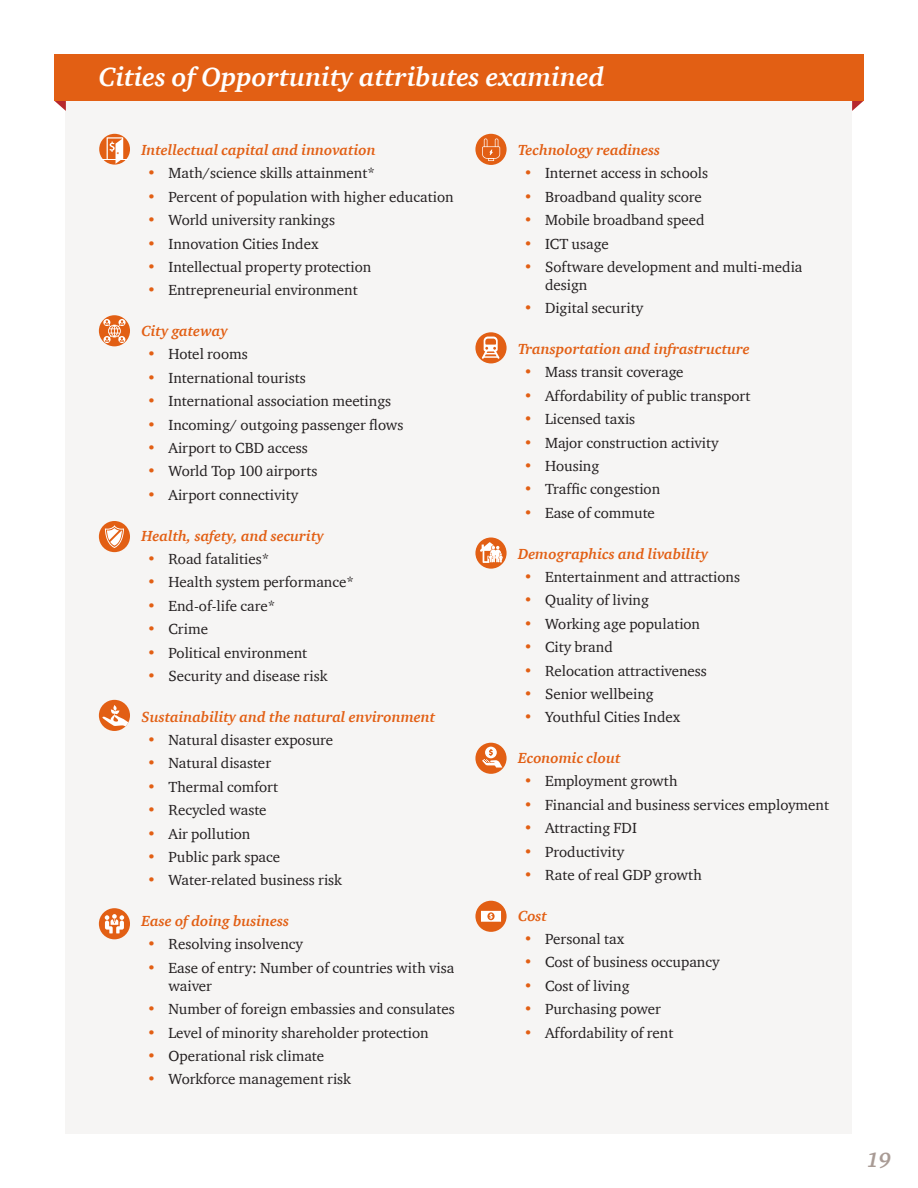
<style>
.page{position:relative;width:918px;height:1188px;background:#fff}
.page>*{position:absolute;margin:0;border:0;box-sizing:border-box;transform-origin:0 0}
.t1{font:italic 700 27px "ITC Charter Com";color:#fff}
.t2{font:italic 700 21px "ITC Charter Com";color:#a99b95}
.t3{font:15px/18px "ITC Charter Com";color:#231f20}
.t4{font:italic 700 15px "ITC Charter Com";color:#e25f14}
.s1{color:#e25f14}
</style>
<div class="page">
<div style="left:66px;top:59px;width:786px;height:1075px;background:#f6f5f4"></div>
<svg style="left:54px;top:100px;width:12px;height:11px"></svg>
<svg style="left:852px;top:100px;width:12px;height:11px"></svg>
<div style="left:54px;top:54px;width:810px;height:46px;background:#e25f14"></div>
<svg style="left:99px;top:134px;width:31px;height:31px"></svg>
<svg style="left:101px;top:137px;width:26px;height:27px"></svg>
<svg style="left:475px;top:134px;width:32px;height:31px"></svg>
<svg style="left:482px;top:138px;width:18px;height:23px"></svg>
<div style="left:99px;top:315px;width:31px;height:31px;background:#e25f14;border-radius:50%"></div>
<svg style="left:103px;top:319px;width:23px;height:24px"></svg>
<div style="left:475px;top:332px;width:32px;height:31px;background:#e25f14;border-radius:50%"></div>
<svg style="left:482px;top:337px;width:18px;height:22px"></svg>
<div style="left:99px;top:521px;width:31px;height:31px;background:#e25f14;border-radius:50%"></div>
<svg style="left:105px;top:525px;width:19px;height:23px"></svg>
<div style="left:99px;top:700px;width:31px;height:31px;background:#e25f14;border-radius:50%"></div>
<svg style="left:101px;top:705px;width:29px;height:24px"></svg>
<div style="left:475px;top:743px;width:32px;height:31px;background:#e25f14;border-radius:50%"></div>
<svg style="left:482px;top:747px;width:20px;height:21px"></svg>
<div style="left:99px;top:908px;width:31px;height:31px;background:#e25f14;border-radius:50%"></div>
<svg style="left:105px;top:914px;width:19px;height:19px"></svg>
<div style="left:475px;top:901px;width:32px;height:31px;background:#e25f14;border-radius:50%"></div>
<svg style="left:481px;top:911px;width:20px;height:11px"></svg>
<div style="left:475px;top:538px;width:32px;height:31px;background:#e25f14;border-radius:50%"></div>
<svg style="left:480px;top:542px;width:23px;height:21px"></svg>
<p class="t1" style="left:99px;top:60px;width:507px">Cities of Opportunity attributes examined</p>
<p class="t4" style="left:141px;top:141px;width:236px">Intellectual capital and innovation</p>
<p class="t3" style="left:147px;top:164px;width:229px"><span class="s1">•</span> Math/science skills attainment*</p>
<p class="t3" style="left:147px;top:187px;width:308px"><span class="s1">•</span> Percent of population with higher education</p>
<p class="t3" style="left:147px;top:211px;width:189px"><span class="s1">•</span> World university rankings</p>
<p class="t3" style="left:147px;top:234px;width:173px"><span class="s1">•</span> Innovation Cities Index</p>
<p class="t3" style="left:147px;top:258px;width:226px"><span class="s1">•</span> Intellectual property protection</p>
<p class="t3" style="left:147px;top:281px;width:212px"><span class="s1">•</span> Entrepreneurial environment</p>
<p class="t4" style="left:141px;top:322px;width:88px">City gateway</p>
<p class="t3" style="left:147px;top:345px;width:102px"><span class="s1">•</span> Hotel rooms</p>
<p class="t3" style="left:147px;top:369px;width:160px"><span class="s1">•</span> International tourists</p>
<p class="t3" style="left:147px;top:392px;width:246px"><span class="s1">•</span> International association meetings</p>
<p class="t3" style="left:147px;top:415px;width:258px"><span class="s1">•</span> Incoming/ outgoing passenger flows</p>
<p class="t3" style="left:147px;top:439px;width:162px"><span class="s1">•</span> Airport to CBD access</p>
<p class="t3" style="left:147px;top:462px;width:172px"><span class="s1">•</span> World Top 100 airports</p>
<p class="t3" style="left:147px;top:486px;width:152px"><span class="s1">•</span> Airport connectivity</p>
<p class="t4" style="left:141px;top:526px;width:184px">Health, safety, and security</p>
<p class="t3" style="left:147px;top:550px;width:124px"><span class="s1">•</span> Road fatalities*</p>
<p class="t3" style="left:147px;top:573px;width:208px"><span class="s1">•</span> Health system performance*</p>
<p class="t3" style="left:147px;top:596px;width:129px"><span class="s1">•</span> End-of-life care*</p>
<p class="t3" style="left:147px;top:620px;width:62px"><span class="s1">•</span> Crime</p>
<p class="t3" style="left:147px;top:643px;width:162px"><span class="s1">•</span> Political environment</p>
<p class="t3" style="left:147px;top:667px;width:182px"><span class="s1">•</span> Security and disease risk</p>
<p class="t4" style="left:141px;top:707px;width:295px">Sustainability and the natural environment</p>
<p class="t3" style="left:147px;top:731px;width:188px"><span class="s1">•</span> Natural disaster exposure</p>
<p class="t3" style="left:147px;top:754px;width:125px"><span class="s1">•</span> Natural disaster</p>
<p class="t3" style="left:147px;top:777px;width:133px"><span class="s1">•</span> Thermal comfort</p>
<p class="t3" style="left:147px;top:801px;width:121px"><span class="s1">•</span> Recycled waste</p>
<p class="t3" style="left:147px;top:824px;width:105px"><span class="s1">•</span> Air pollution</p>
<p class="t3" style="left:147px;top:848px;width:135px"><span class="s1">•</span> Public park space</p>
<p class="t3" style="left:147px;top:871px;width:196px"><span class="s1">•</span> Water-related business risk</p>
<p class="t4" style="left:141px;top:912px;width:149px">Ease of doing business</p>
<p class="t3" style="left:147px;top:935px;width:157px"><span class="s1">•</span> Resolving insolvency</p>
<p class="t3" style="left:168px;top:959px;width:287px;text-indent:-21px"><span class="s1">•</span> Ease of entry: Number of countries with visa waiver</p>
<p class="t3" style="left:147px;top:1000px;width:309px"><span class="s1">•</span> Number of foreign embassies and consulates</p>
<p class="t3" style="left:147px;top:1023px;width:283px"><span class="s1">•</span> Level of minority shareholder protection</p>
<p class="t3" style="left:147px;top:1047px;width:178px"><span class="s1">•</span> Operational risk climate</p>
<p class="t3" style="left:147px;top:1070px;width:205px"><span class="s1">•</span> Workforce management risk</p>
<p class="t4" style="left:518px;top:141px;width:144px">Technology readiness</p>
<p class="t3" style="left:524px;top:164px;width:186px"><span class="s1">•</span> Internet access in schools</p>
<p class="t3" style="left:524px;top:187px;width:180px"><span class="s1">•</span> Broadband quality score</p>
<p class="t3" style="left:524px;top:211px;width:182px"><span class="s1">•</span> Mobile broadband speed</p>
<p class="t3" style="left:524px;top:234px;width:86px"><span class="s1">•</span> ICT usage</p>
<p class="t3" style="left:545px;top:258px;width:259px;text-indent:-21px"><span class="s1">•</span> Software development and multi-media design</p>
<p class="t3" style="left:524px;top:299px;width:121px"><span class="s1">•</span> Digital security</p>
<p class="t4" style="left:518px;top:340px;width:233px">Transportation and infrastructure</p>
<p class="t3" style="left:524px;top:363px;width:161px"><span class="s1">•</span> Mass transit coverage</p>
<p class="t3" style="left:524px;top:387px;width:228px"><span class="s1">•</span> Affordability of public transport</p>
<p class="t3" style="left:524px;top:410px;width:113px"><span class="s1">•</span> Licensed taxis</p>
<p class="t3" style="left:524px;top:433px;width:196px"><span class="s1">•</span> Major construction activity</p>
<p class="t3" style="left:524px;top:457px;width:77px"><span class="s1">•</span> Housing</p>
<p class="t3" style="left:524px;top:480px;width:138px"><span class="s1">•</span> Traffic congestion</p>
<p class="t3" style="left:524px;top:504px;width:133px"><span class="s1">•</span> Ease of commute</p>
<p class="t4" style="left:518px;top:544px;width:192px">Demographics and livability</p>
<p class="t3" style="left:524px;top:568px;width:218px"><span class="s1">•</span> Entertainment and attractions</p>
<p class="t3" style="left:524px;top:591px;width:127px"><span class="s1">•</span> Quality of living</p>
<p class="t3" style="left:524px;top:614px;width:178px"><span class="s1">•</span> Working age population</p>
<p class="t3" style="left:524px;top:638px;width:91px"><span class="s1">•</span> City brand</p>
<p class="t3" style="left:524px;top:661px;width:185px"><span class="s1">•</span> Relocation attractiveness</p>
<p class="t3" style="left:524px;top:685px;width:131px"><span class="s1">•</span> Senior wellbeing</p>
<p class="t3" style="left:524px;top:708px;width:158px"><span class="s1">•</span> Youthful Cities Index</p>
<p class="t4" style="left:518px;top:749px;width:104px">Economic clout</p>
<p class="t3" style="left:524px;top:772px;width:155px"><span class="s1">•</span> Employment growth</p>
<p class="t3" style="left:524px;top:795px;width:307px"><span class="s1">•</span> Financial and business services employment</p>
<p class="t3" style="left:524px;top:819px;width:115px"><span class="s1">•</span> Attracting FDI</p>
<p class="t3" style="left:524px;top:842px;width:102px"><span class="s1">•</span> Productivity</p>
<p class="t3" style="left:524px;top:866px;width:180px"><span class="s1">•</span> Rate of real GDP growth</p>
<p class="t4" style="left:518px;top:906px;width:31px">Cost</p>
<p class="t3" style="left:524px;top:930px;width:102px"><span class="s1">•</span> Personal tax</p>
<p class="t3" style="left:524px;top:953px;width:197px"><span class="s1">•</span> Cost of business occupancy</p>
<p class="t3" style="left:524px;top:977px;width:107px"><span class="s1">•</span> Cost of living</p>
<p class="t3" style="left:524px;top:1000px;width:139px"><span class="s1">•</span> Purchasing power</p>
<p class="t3" style="left:524px;top:1023px;width:151px"><span class="s1">•</span> Affordability of rent</p>
<h2 class="t2" style="left:867px;top:1147px;width:26px">19</h2>
</div>
